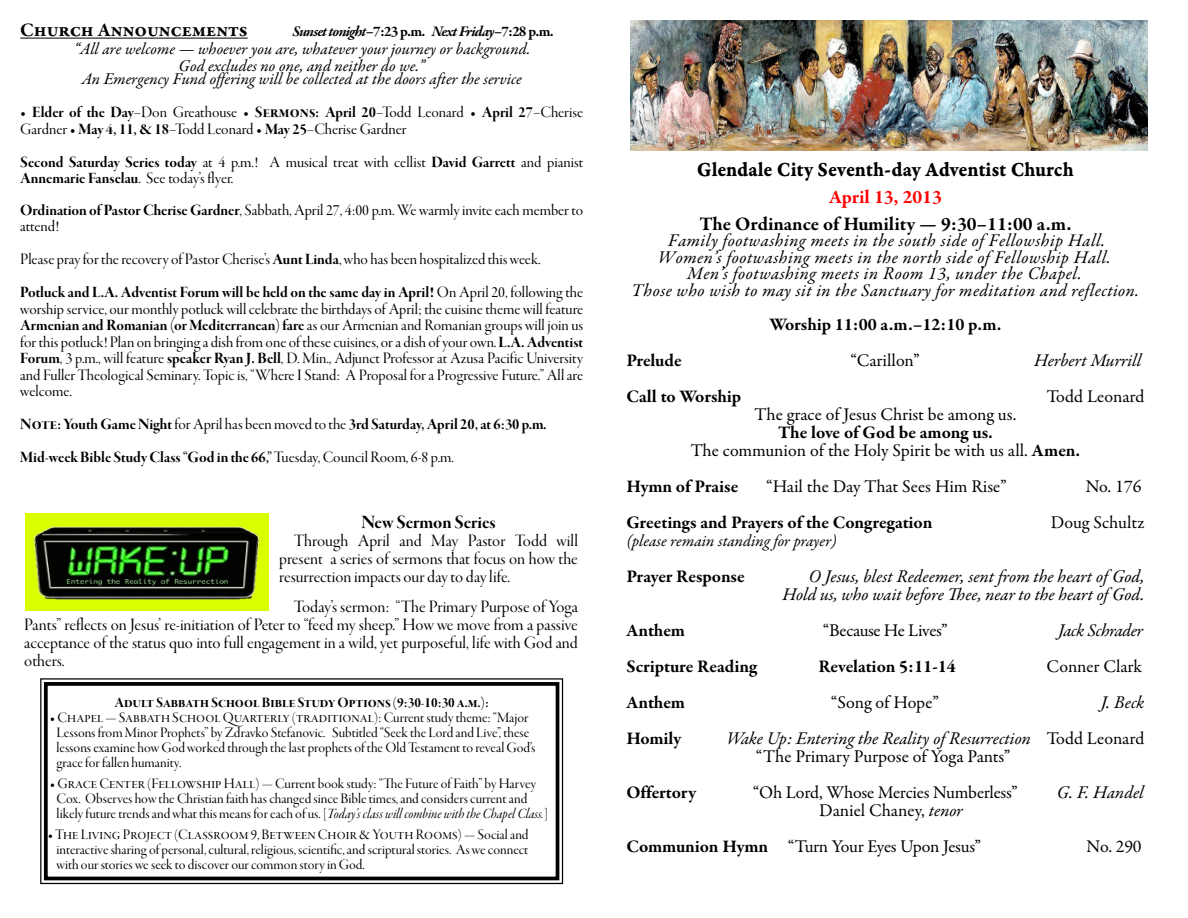
<style>
.page{position:relative;width:1188px;height:918px;background:#fff}
.page>*{position:absolute;margin:0;border:0;box-sizing:border-box;transform-origin:0 0}
.t1{font:21.45px "Garamond Premr Pro Bd Capt";letter-spacing:-.005em;color:#000;scale:.91 1}
.t2{font:19.8px "Garamond Premr Pro Bd Disp";color:#000}
.t3{font:700 19.5px "Garamond Premr Pro";letter-spacing:-.005em;color:#000}
.t4{font:700 19.5px "Garamond Premr Pro";color:#f00}
.t5{font:18px/18px "Garamond Premr Pro";letter-spacing:-.01em;color:#000}
.t6{font:18px/18px "Garamond Premr Pro Disp";color:#000;text-align:justify}
.t7{font:italic 18px/16.5px "Garamond Premr Pro";letter-spacing:.02em;color:#000;text-align:center}
.t8{font:700 18px "Garamond Premr Pro";color:#000}
.t9{font:italic 18px/18px "Garamond Premr Pro";letter-spacing:-.005em;color:#000;text-align:right}
.t10{font:italic 18px "Garamond Premr Pro";color:#000}
.t11{font:italic 18px "Garamond Premr Pro";letter-spacing:-.025em;color:#000}
.t12{font:16.5px/16.5px "Garamond Premr Pro Disp";color:#000}
.t13{font:16.5px/33px "Garamond Premr Pro Bd Disp";letter-spacing:-.005em;color:#000}
.t14{font:italic 16.5px/16.5px "Garamond Premr Pro";color:#000;text-align:center}
.t15{font:15px/15px "Garamond Premr Pro Disp";color:#000}
.t16{font:15px "Garamond Premr Pro Bd Disp";letter-spacing:.005em;color:#000}
.t17{font:italic 700 15px "Garamond Premr Pro";letter-spacing:-.055em;color:#000}
.s1{font-style:normal}
.s2{font-family:"Garamond Premr Pro Bd Disp"}
.s3{font-family:"Garamond Premr Pro Disp"}
.s4{font-family:"Garamond Premr Pro It Disp"}
.s5{font-weight:700}
.s6{font-style:italic}
</style>
<div class="page">
<hr style="left:20px;top:38px;width:228px;height:1px;background:#000">
<img style="left:631px;top:21px;width:516px;height:129px">
<svg style="left:40px;top:678px;width:524px;height:207px"></svg>
<div style="left:44px;top:682px;width:515px;height:198px;border:4px solid #000"></div>
<img style="left:25px;top:514px;width:243px;height:97px">
<p class="t3" style="left:20px;top:18px;width:229px">Church Announcements</p>
<p class="t17" style="left:293px;top:22px;width:263px">Sunset tonight–<span class="s1">7:23 p.m.</span> Next Friday–<span class="s1">7:28 p.m.</span></p>
<p class="t14" style="left:74px;top:42px;width:458px">“All are welcome — whoever you are, whatever your journey or background.<br>God excludes no one, and neither do we.”</p>
<p class="t14" style="left:82px;top:72px;width:442px">An Emergency Fund offering will be collected at the doors after the service</p>
<p class="t12" style="left:20px;top:104px;width:564px">• <span class="s2">Elder of the Day</span>–Don Greathouse • <span class="s2">Sermons: April 20</span>–Todd Leonard • <span class="s2">April 27</span>–Cherise<br>Gardner • <span class="s2">May 4, 11, &amp; 18</span>–Todd Leonard • <span class="s2">May 25</span>–Cherise Gardner</p>
<p class="t12" style="left:20px;top:154px;width:564px"><span class="s2">Second Saturday Series today</span> at 4 p.m.! A musical treat with cellist <span class="s2">David Garrett</span> and pianist</p>
<p class="t13" style="left:20px;top:162px;width:215px">Annemarie Fanselau<span class="s3">. See today’s flyer.</span></p>
<p class="t12" style="left:20px;top:202px;width:564px"><span class="s2">Ordination of Pastor Cherise Gardner</span>, Sabbath, April 27, 4:00 p.m. We warmly invite each member to attend!</p>
<p class="t12" style="left:20px;top:251px;width:522px">Please pray for the recovery of Pastor Cherise’s <span class="s2">Aunt Linda</span>, who has been hospitalized this week.</p>
<p class="t13" style="left:20px;top:276px;width:564px">Potluck and L.A. Adventist Forum will be held on the same day in April! <span class="s3">On April 20, following the</span></p>
<p class="t12" style="left:20px;top:301px;width:565px">worship service, our monthly potluck will celebrate the birthdays of April; the cuisine theme will feature</p>
<p class="t13" style="left:20px;top:309px;width:564px">Armenian and Romanian (or Mediterranean) fare <span class="s3">as our Armenian and Romanian groups will join us</span></p>
<p class="t12" style="left:20px;top:334px;width:564px;text-align:justify">for this potluck! Plan on bringing a dish from one of these cuisines, or a dish of your own. <span class="s2">L.A. Adventist Forum</span>, 3 p.m., will feature <span class="s2">speaker Ryan J. Bell</span>, D. Min., Adjunct Professor at Azusa Pacific University and Fuller Theological Seminary. Topic is, “Where I Stand: A Proposal for a Progressive Future.” All are welcome.</p>
<p class="t13" style="left:20px;top:408px;width:528px">Note: Youth Game Night <span class="s3">for April has been moved to the</span> 3rd Saturday, April 20, at 6:30 p.m.<br>Mid-week Bible Study Class “God in the 66,” <span class="s3">Tuesday, Council Room, 6-8 p.m.</span></p>
<p class="t2" style="left:361px;top:511px;width:136px">New Sermon Series</p>
<p class="t6" style="left:279px;top:532px;width:300px;text-indent:15px">Through April and May Pastor Todd will present a series of sermons that focus on how the resurrection impacts our day to day life.</p>
<p class="t6" style="left:24px;top:598px;width:555px;text-indent:270px">Today’s sermon: “The Primary Purpose of Yoga Pants” reflects on Jesus’ re-initiation of Peter to “feed my sheep.” How we move from a passive acceptance of the status quo into full engagement in a wild, yet purposeful, life with God and others.</p>
<p class="t16" style="left:114px;top:695px;width:376px">Adult Sabbath School Bible Study Options (9:30-10:30 a.m.):</p>
<p class="t15" style="left:57px;top:711px;width:480px;text-indent:-7px">• Chapel — Sabbath School Quarterly (traditional): Current study theme: “Major Lessons from Minor Prophets” by Zdravko Stefanovic. Subtitled “Seek the Lord and Live”, these lessons examine how God worked through the last prophets of the Old Testament to reveal God’s grace for fallen humanity.</p>
<p class="t15" style="left:57px;top:777px;width:493px;text-indent:-7px">• Grace Center (Fellowship Hall) — Current book study: “The Future of Faith” by Harvey<br>Cox. Observes how the Christian faith has changed since Bible times, and considers current and likely future trends and what this means for each of us. [<span class="s4">Today’s class will combine with the Chapel Class.</span>]</p>
<p class="t15" style="left:57px;top:828px;width:474px;text-align:justify;text-indent:-9px">• The Living Project (Classroom 9, Between Choir &amp; Youth Rooms) — Social and interactive sharing of personal, cultural, religious, scientific, and scriptural stories. As we connect with our stories we seek to discover our common story in God.</p>
<h1 class="t1" style="left:697px;top:156px;width:416px">Glendale City Seventh-day Adventist Church</h1>
<p class="t4" style="left:829px;top:185px;width:114px">April 13, 2013</p>
<p class="t3" style="left:699px;top:212px;width:374px">The Ordinance of Humility — 9:30–11:00 a.m.</p>
<p class="t7" style="left:632px;top:233px;width:509px">Family footwashing meets in the south side of Fellowship Hall.<br>Women’s footwashing meets in the north side of Fellowship Hall.<br>Men’s footwashing meets in Room 13, under the Chapel.<br>Those who wish to may sit in the Sanctuary for meditation and reflection.</p>
<p class="t8" style="left:769px;top:314px;width:234px">Worship 11:00 a.m.–12:10 p.m.</p>
<p class="t8" style="left:626px;top:350px;width:57px">Prelude</p>
<p class="t5" style="left:850px;top:352px;width:71px">“Carillon”</p>
<p class="t10" style="left:1034px;top:349px;width:109px">Herbert Murrill</p>
<p class="t8" style="left:626px;top:386px;width:116px">Call to Worship</p>
<p class="t5" style="left:1047px;top:388px;width:99px">Todd Leonard</p>
<p class="t5" style="left:755px;top:406px;width:263px">The grace of Jesus Christ be among us.</p>
<p class="t5" style="left:691px;top:424px;width:391px;text-align:center"><span class="s5">The love of God be among us.<br></span>The communion of the Holy Spirit be with us all. <span class="s5">Amen.</span></p>
<p class="t8" style="left:626px;top:476px;width:114px">Hymn of Praise</p>
<p class="t5" style="left:766px;top:478px;width:242px">“Hail the Day That Sees Him Rise”</p>
<p class="t5" style="left:1086px;top:478px;width:57px">No. 176</p>
<p class="t8" style="left:626px;top:512px;width:308px">Greetings and Prayers of the Congregation</p>
<p class="t5" style="left:1051px;top:514px;width:95px">Doug Schultz</p>
<p class="t14" style="left:626px;top:534px;width:212px">(please remain standing for prayer)</p>
<p class="t8" style="left:626px;top:566px;width:120px">Prayer Response</p>
<p class="t9" style="left:782px;top:568px;width:364px">O Jesus, blest Redeemer, sent from the heart of God,<br>Hold us, who wait before Thee, near to the heart of God.</p>
<p class="t8" style="left:626px;top:620px;width:60px">Anthem</p>
<p class="t5" style="left:823px;top:622px;width:126px">“Because He Lives”</p>
<p class="t11" style="left:1058px;top:619px;width:86px">Jack Schrader</p>
<p class="t8" style="left:626px;top:656px;width:132px">Scripture Reading</p>
<p class="t8" style="left:818px;top:656px;width:139px">Revelation 5:11-14</p>
<p class="t5" style="left:1047px;top:658px;width:97px">Conner Clark</p>
<p class="t8" style="left:626px;top:692px;width:60px">Anthem</p>
<p class="t5" style="left:831px;top:694px;width:110px">“Song of Hope”</p>
<p class="t7" style="left:1101px;top:695px;width:45px">J. Beck</p>
<p class="t8" style="left:626px;top:728px;width:56px">Homily</p>
<p class="t5" style="left:756px;top:730px;width:390px;text-indent:-29px"><span class="s6">Wake Up: Entering the Reality of Resurrection</span> Todd Leonard “The Primary Purpose of Yoga Pants”</p>
<p class="t8" style="left:626px;top:782px;width:71px">Offertory</p>
<p class="t5" style="left:753px;top:784px;width:267px">“Oh Lord, Whose Mercies Numberless”</p>
<p class="t7" style="left:1057px;top:785px;width:88px">G. F. Handel</p>
<p class="t5" style="left:626px;top:793px;width:356px;line-height:36px;text-indent:193px">Daniel Chaney, <span class="s6">tenor<br></span><span class="s5">Communion Hymn</span> “Turn Your Eyes Upon Jesus”</p>
<p class="t5" style="left:1086px;top:838px;width:57px">No. 290</p>
</div>
